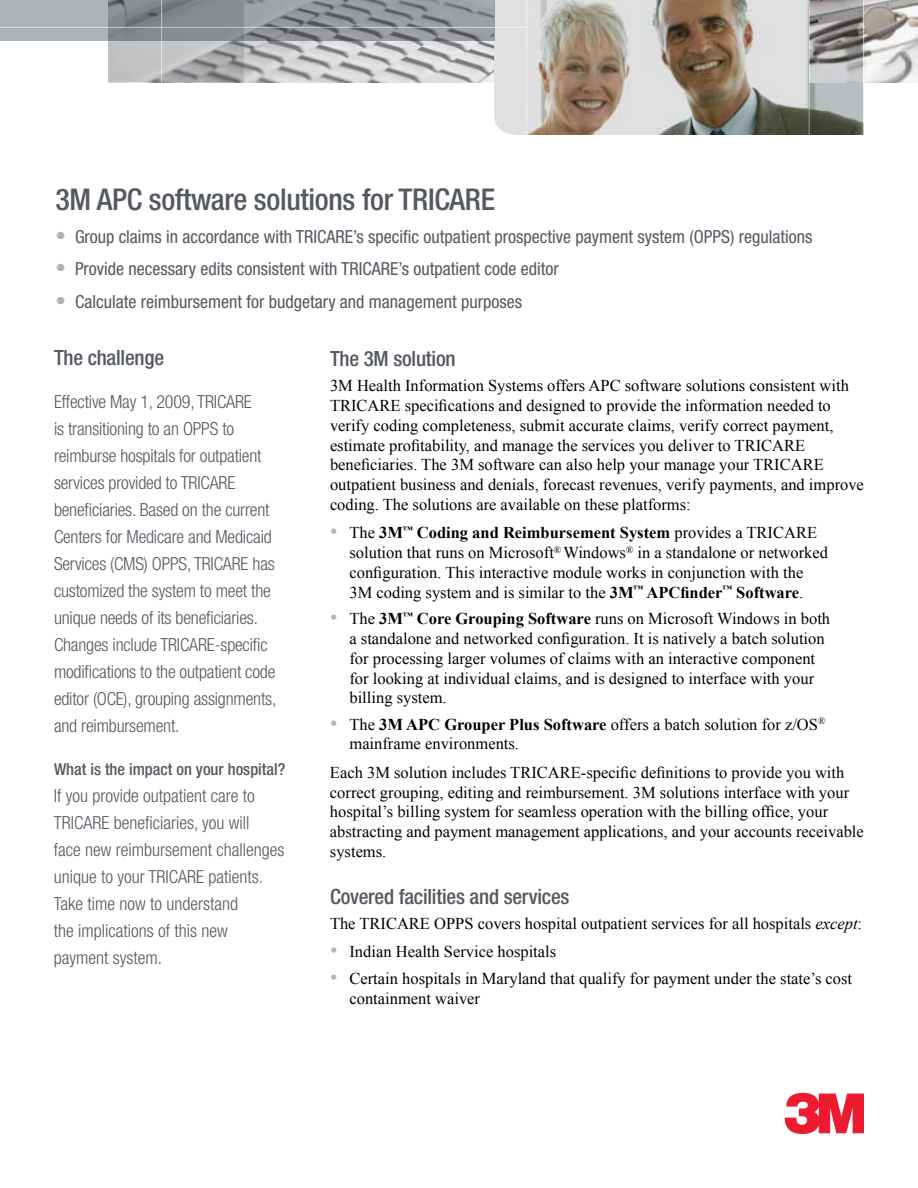
<style>
.page{position:relative;width:918px;height:1188px;background:#fff}
.page>*{position:absolute;margin:0;border:0;box-sizing:border-box;transform-origin:0 0}
.t1{font:500 condensed 30px "Helvetica Neue LT Std";letter-spacing:-.01em;color:#545861}
.t2{font:500 condensed 21px "Helvetica Neue LT Std";letter-spacing:-.01em;color:#545861}
.t3{font:300 condensed 18px/27px "Helvetica Neue LT Std";letter-spacing:-.01em;color:#545861}
.t4{font:condensed 18px "Helvetica Neue LT Std";color:#545861}
.t5{font:16.5px/19.8px "Times New Roman";color:#000}
.t6{font:500 condensed 16.5px "Helvetica Neue LT Std";color:#545861}
.s1{font-size:21px;color:#aeb3b8}
.s2{font-weight:700}
.s3{font-style:italic}
</style>
<div class="page">
<img style="left:243px;top:40px;width:251px;height:42px">
<img style="left:494px;top:0;width:315px;height:135px">
<img style="left:864px;top:0;width:54px;height:82px">
<svg style="left:0;top:0;width:495px;height:40px;background:#969b9f"></svg>
<svg style="left:108px;top:0;width:135px;height:82px;background:#9a9ea0"></svg>
<svg style="left:810px;top:0;width:53px;height:135px;background:#929390"></svg>
<hr style="left:161px;top:0;width:1px;height:88px;background:#fff">
<hr style="left:0;top:27px;width:527px;height:1px;background:#fff">
<hr style="left:526px;top:0;width:1px;height:140px;background:#fff">
<svg style="left:785px;top:1093px;width:79px;height:41px"></svg>
<h1 class="t1" style="left:56px;top:182px;width:441px">3M APC software solutions for TRICARE</h1>
<p class="t4" style="left:56px;top:226px;width:759px"><span class="s1">•</span> Group claims in accordance with TRICARE’s specific outpatient prospective payment system (OPPS) regulations</p>
<p class="t4" style="left:56px;top:258px;width:505px"><span class="s1">•</span> Provide necessary edits consistent with TRICARE’s outpatient code editor</p>
<p class="t4" style="left:56px;top:291px;width:468px"><span class="s1">•</span> Calculate reimbursement for budgetary and management purposes</p>
<p class="t2" style="left:54px;top:345px;width:112px">The challenge</p>
<p class="t3" style="left:54px;top:388px;width:224px">Effective May 1, 2009, TRICARE<br>is transitioning to an OPPS to reimburse hospitals for outpatient services provided to TRICARE beneficiaries. Based on the current Centers for Medicare and Medicaid Services (CMS) OPPS, TRICARE has customized the system to meet the unique needs of its beneficiaries.<br>Changes include TRICARE-specific modifications to the outpatient code editor (OCE), grouping assignments, and reimbursement.</p>
<p class="t6" style="left:54px;top:759px;width:233px">What is the impact on your hospital?</p>
<p class="t3" style="left:54px;top:782px;width:232px">If you provide outpatient care to<br>TRICARE beneficiaries, you will<br>face new reimbursement challenges unique to your TRICARE patients.<br>Take time now to understand<br>the implications of this new payment system.</p>
<p class="t2" style="left:330px;top:346px;width:127px">The 3M solution</p>
<p class="t5" style="left:330px;top:376px;width:535px">3M Health Information Systems offers APC software solutions consistent with TRICARE specifications and designed to provide the information needed to verify coding completeness, submit accurate claims, verify correct payment, estimate profitability, and manage the services you deliver to TRICARE beneficiaries. The 3M software can also help your manage your TRICARE outpatient business and denials, forecast revenues, verify payments, and improve coding. The solutions are available on these platforms:</p>
<p class="t5" style="left:350px;top:523px;width:480px;text-indent:-20px"><span class="s1">•</span> The <span class="s2">3M</span><sup>™</sup> <span class="s2">Coding and Reimbursement System</span> provides a TRICARE solution that runs on Microsoft<sup>®</sup> Windows<sup>®</sup> in a standalone or networked configuration. This interactive module works in conjunction with the 3M coding system and is similar to the <span class="s2">3M</span><sup>™</sup> <span class="s2">APCfinder</span><sup>™</sup> <span class="s2">Software</span>.</p>
<p class="t5" style="left:349px;top:608px;width:482px;text-indent:-19px"><span class="s1">•</span> The <span class="s2">3M</span><sup>™</sup> <span class="s2">Core Grouping Software</span> runs on Microsoft Windows in both a standalone and networked configuration. It is natively a batch solution for processing larger volumes of claims with an interactive component for looking at individual claims, and is designed to interface with your billing system.</p>
<p class="t5" style="left:349px;top:714px;width:477px;text-indent:-19px"><span class="s1">•</span> The <span class="s2">3M APC Grouper Plus Software</span> offers a batch solution for z/OS<sup>® </sup>mainframe environments.</p>
<p class="t5" style="left:330px;top:762px;width:535px">Each 3M solution includes TRICARE-specific definitions to provide you with correct grouping, editing and reimbursement. 3M solutions interface with your hospital’s billing system for seamless operation with the billing office, your abstracting and payment management applications, and your accounts receivable systems.</p>
<p class="t2" style="left:330px;top:884px;width:241px">Covered facilities and services</p>
<p class="t5" style="left:330px;top:913px;width:534px">The TRICARE OPPS covers hospital outpatient services for all hospitals <span class="s3">except</span>:</p>
<p class="t5" style="left:330px;top:942px;width:228px"><span class="s1">•</span> Indian Health Service hospitals</p>
<p class="t5" style="left:350px;top:968px;width:504px;text-indent:-20px"><span class="s1">•</span> Certain hospitals in Maryland that qualify for payment under the state’s cost containment waiver</p>
</div>
